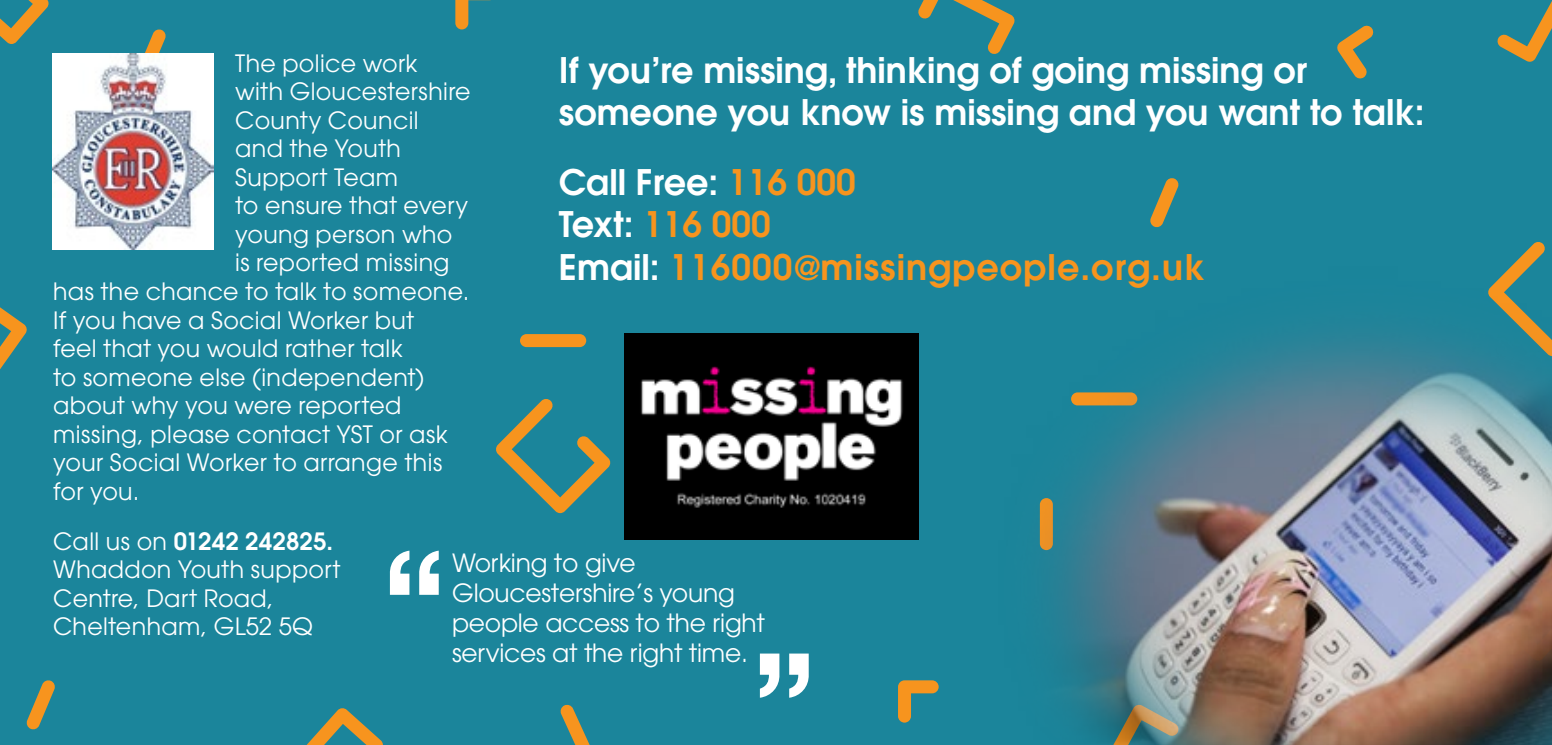
<style>
.page{position:relative;width:1552px;height:745px;background:#fff}
.page>*{position:absolute;margin:0;border:0;box-sizing:border-box;transform-origin:0 0}
.t1{font:600 35px/42px "Avant Garde";color:#fff}
.t2{font:600 35px/42.5px "Avant Garde";color:#f7941e}
.t3{font:25px/30px "Avant Garde";letter-spacing:-.01em;color:#fff}
.t4{font:23.75px/28.5px "Avant Garde";letter-spacing:.015em;color:#fff}
.s1{font-weight:600}
.s2{color:#fff}
</style>
<div class="page">
<div style="left:0;top:0;width:1552px;height:744px;background:#1b859b"></div>
<svg style="left:1512px;top:242px;width:33px;height:24px"></svg>
<svg style="left:1497px;top:1px;width:55px;height:61px"></svg>
<svg style="left:898px;top:680px;width:41px;height:42px"></svg>
<svg style="left:1337px;top:25px;width:37px;height:54px"></svg>
<svg style="left:0;top:307px;width:27px;height:62px"></svg>
<svg style="left:26px;top:680px;width:29px;height:49px"></svg>
<svg style="left:1150px;top:178px;width:29px;height:50px"></svg>
<svg style="left:145px;top:29px;width:21px;height:24px"></svg>
<svg style="left:307px;top:708px;width:76px;height:36px"></svg>
<svg style="left:0;top:0;width:49px;height:44px"></svg>
<svg style="left:918px;top:0;width:97px;height:54px"></svg>
<svg style="left:455px;top:0;width:156px;height:744px"></svg>
<img style="left:624px;top:333px;width:294px;height:206px">
<img style="left:1039px;top:266px;width:513px;height:478px">
<img style="left:52px;top:53px;width:162px;height:196px">
<svg style="left:390px;top:550px;width:49px;height:44px"></svg>
<svg style="left:760px;top:653px;width:49px;height:44px"></svg>
<p class="t4" style="left:235px;top:49px;width:184px">The police work</p>
<p class="t4" style="left:235px;top:77px;width:237px">with Gloucestershire</p>
<p class="t4" style="left:235px;top:106px;width:185px">County Council</p>
<p class="t4" style="left:235px;top:134px;width:167px">and the Youth</p>
<p class="t4" style="left:235px;top:163px;width:164px">Support Team</p>
<p class="t4" style="left:235px;top:191px;width:235px">to ensure that every</p>
<p class="t4" style="left:235px;top:220px;width:219px">young person who</p>
<p class="t4" style="left:235px;top:248px;width:216px">is reported missing</p>
<p class="t4" style="left:53px;top:277px;width:418px">has the chance to talk to someone.</p>
<p class="t4" style="left:53px;top:305px;width:362px">If you have a Social Worker but</p>
<p class="t4" style="left:53px;top:334px;width:351px">feel that you would rather talk</p>
<p class="t4" style="left:53px;top:362px;width:372px">to someone else (independent)</p>
<p class="t4" style="left:53px;top:391px;width:350px">about why you were reported</p>
<p class="t4" style="left:53px;top:419px;width:396px">missing, please contact YST or ask</p>
<p class="t4" style="left:53px;top:448px;width:391px">your Social Worker to arrange this</p>
<p class="t4" style="left:53px;top:476px;width:88px">for you.</p>
<p class="t4" style="left:53px;top:526px;width:289px">Call us on <span class="s1">01242 242825.<br></span>Whaddon Youth support<br>Centre, Dart Road,<br>Cheltenham, GL52 5Q</p>
<h1 class="t1" style="left:559px;top:49px;width:867px">If you’re missing, thinking of going missing or someone you know is missing and you want to talk:</h1>
<h1 class="t2" style="left:559px;top:160px;width:647px"><span class="s2">Call Free:</span> 116 000<br><span class="s2">Text:</span> 116 000<br><span class="s2">Email:</span> 116000@missingpeople.org.uk</h1>
<p class="t3" style="left:452px;top:547px;width:314px">Working to give<br>Gloucestershire’s young people access to the right services at the right time.</p>
</div>
